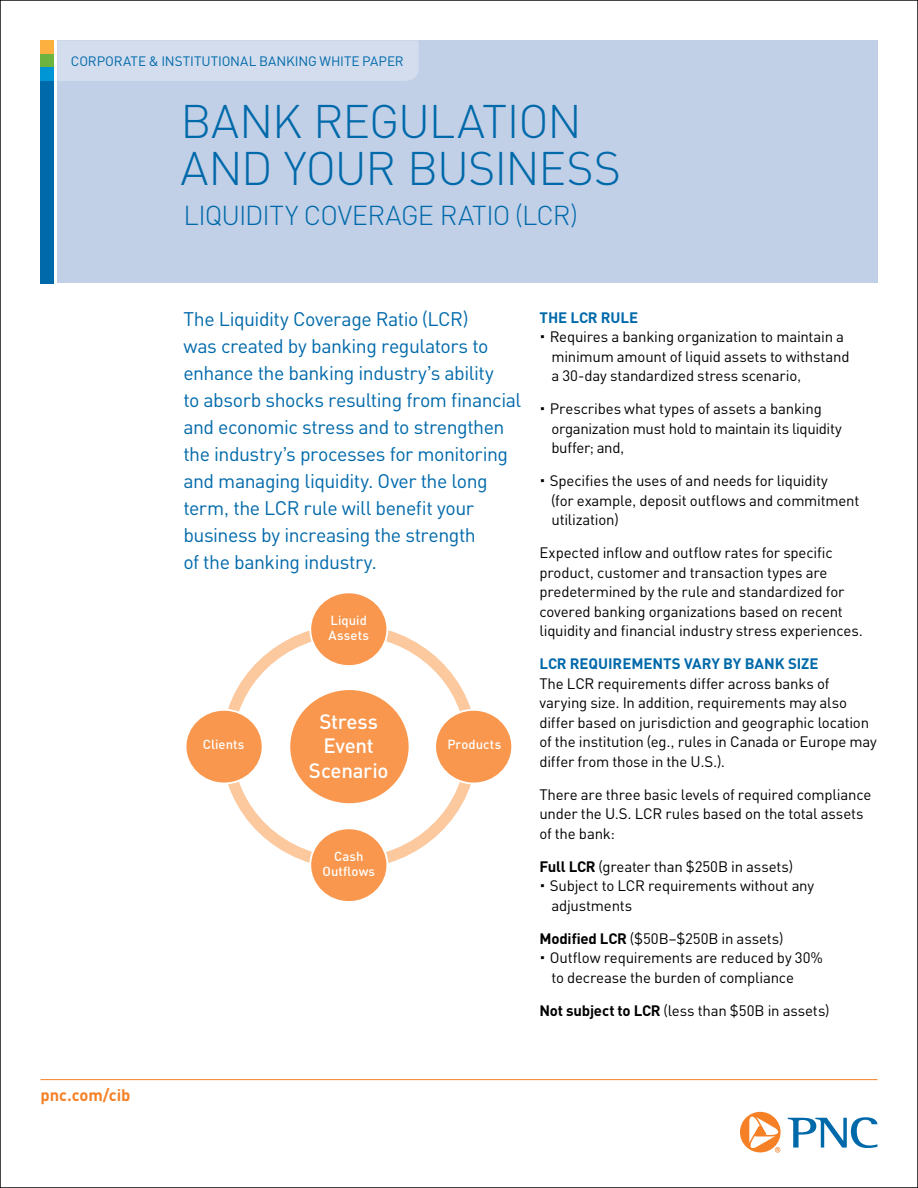
<style>
.page{position:relative;width:918px;height:1188px;background:#fff}
.page>*{position:absolute;margin:0;border:0;box-sizing:border-box;transform-origin:0 0}
.t1{font:300 46.5px/46.5px "PNC Sans";letter-spacing:-.025em;color:#0069aa}
.t2{font:300 27px "PNC Sans";letter-spacing:-.035em;color:#0069aa}
.t3{font:500 20.55px/24.3px "PNC Sans";letter-spacing:-.015em;color:#fff;text-align:center}
.t4{font:19.5px/27px "PNC Sans";letter-spacing:-.025em;color:#0069aa}
.t5{font:700 16.5px "PNC Sans";letter-spacing:-.005em;color:#f58025}
.t6{font:15px/19.5px "PNC Sans";letter-spacing:-.015em;color:#000}
.t7{font:700 15px "PNC Sans";color:#0069aa}
.t8{font:13.5px "PNC Sans";color:#0069aa}
.t9{font:500 13.05px/15px "PNC Sans";letter-spacing:.005em;color:#fff}
.s1{font-weight:700}
</style>
<div class="page">
<div style="left:57px;top:40px;width:821px;height:244px;background:#c1d0e7"></div>
<div style="left:40px;top:40px;width:14px;height:14px;background:#fbb040"></div>
<div style="left:40px;top:54px;width:14px;height:14px;background:#6cb33f"></div>
<div style="left:40px;top:68px;width:14px;height:13px;background:#0096d6"></div>
<div style="left:40px;top:81px;width:14px;height:203px;background:#0069aa"></div>
<hr style="left:40px;top:1079px;width:838px;height:1px;background:#f58025">
<svg style="left:788px;top:1117px;width:89px;height:31px"></svg>
<svg style="left:740px;top:1112px;width:41px;height:41px"></svg>
<div style="left:57px;top:41px;width:361px;height:40px;background:#d3dded"></div>
<div style="left:290px;top:690px;width:119px;height:113px;background:#f8974d;border-radius:50%"></div>
<div style="left:186px;top:710px;width:77px;height:73px;background:#f8974d;border-radius:50%"></div>
<div style="left:185px;top:709px;width:79px;height:75px;border:2px solid #fff;border-radius:50%"></div>
<div style="left:435px;top:710px;width:77px;height:73px;background:#f8974d;border-radius:50%"></div>
<div style="left:434px;top:709px;width:79px;height:75px;border:2px solid #fff;border-radius:50%"></div>
<div style="left:310px;top:828px;width:77px;height:74px;background:#f8974d;border-radius:50%"></div>
<div style="left:309px;top:827px;width:79px;height:76px;border:2px solid #fff;border-radius:50%"></div>
<div style="left:310px;top:592px;width:77px;height:74px;background:#f8974d;border-radius:50%"></div>
<div style="left:309px;top:591px;width:79px;height:76px;border:2px solid #fff;border-radius:50%"></div>
<p class="t8" style="left:71px;top:53px;width:334px">CORPORATE &amp; INSTITUTIONAL BANKING WHITE PAPER</p>
<h1 class="t1" style="left:180px;top:98px;width:442px">BANK REGULATION<br>AND YOUR BUSINESS</h1>
<h2 class="t2" style="left:183px;top:198px;width:396px">LIQUIDITY COVERAGE RATIO (LCR)</h2>
<p class="t5" style="left:40px;top:1084px;width:91px">pnc.com/cib</p>
<p class="t4" style="left:183px;top:305px;width:339px">The Liquidity Coverage Ratio (LCR)<br>was created by banking regulators to enhance the banking industry’s ability<br>to absorb shocks resulting from financial and economic stress and to strengthen the industry’s processes for monitoring and managing liquidity. Over the long term, the LCR rule will benefit your business by increasing the strength<br>of the banking industry.</p>
<p class="t7" style="left:539px;top:308px;width:100px">The LCR rule</p>
<p class="t6" style="left:551px;top:327px;width:300px;text-indent:-12px"><span class="s1">•</span> Requires a banking organization to maintain a minimum amount of liquid assets to withstand a 30-day standardized stress scenario,</p>
<p class="t6" style="left:551px;top:399px;width:292px;text-indent:-12px"><span class="s1">•</span> Prescribes what types of assets a banking organization must hold to maintain its liquidity buffer; and,</p>
<p class="t6" style="left:551px;top:471px;width:309px;text-indent:-12px"><span class="s1">•</span> Specifies the uses of and needs for liquidity<br>(for example, deposit outflows and commitment utilization)</p>
<p class="t6" style="left:539px;top:543px;width:325px">Expected inflow and outflow rates for specific product, customer and transaction types are predetermined by the rule and standardized for covered banking organizations based on recent liquidity and financial industry stress experiences.</p>
<p class="t7" style="left:539px;top:654px;width:279px">LCR REQUIREMENTS VARY BY BANK SIZE</p>
<p class="t6" style="left:539px;top:674px;width:339px">The LCR requirements differ across banks of varying size. In addition, requirements may also differ based on jurisdiction and geographic location of the institution (eg., rules in Canada or Europe may differ from those in the U.S.).</p>
<p class="t6" style="left:539px;top:785px;width:333px">There are three basic levels of required compliance under the U.S. LCR rules based on the total assets of the bank:</p>
<p class="t6" style="left:539px;top:857px;width:255px"><span class="s1">Full LCR</span> (greater than $250B in assets)</p>
<p class="t6" style="left:551px;top:876px;width:264px;text-indent:-12px"><span class="s1">•</span> Subject to LCR requirements without any adjustments</p>
<p class="t6" style="left:539px;top:929px;width:245px"><span class="s1">Modified LCR</span> ($50B–$250B in assets)</p>
<p class="t6" style="left:551px;top:948px;width:273px;text-indent:-12px"><span class="s1">•</span> Outflow requirements are reduced by 30% to decrease the burden of compliance</p>
<p class="t6" style="left:539px;top:1001px;width:291px"><span class="s1">Not subject to LCR</span> (less than $50B in assets)</p>
<p class="t9" style="left:329px;top:612px;width:42px">Liquid<br>Assets</p>
<h3 class="t3" style="left:309px;top:709px;width:81px">Stress<br>Event<br>Scenario</h3>
<p class="t9" style="left:203px;top:737px;width:43px">Clients</p>
<p class="t9" style="left:447px;top:737px;width:55px">Products</p>
<p class="t9" style="left:322px;top:849px;width:54px;text-align:center">Cash<br>Outflows</p>
</div>
